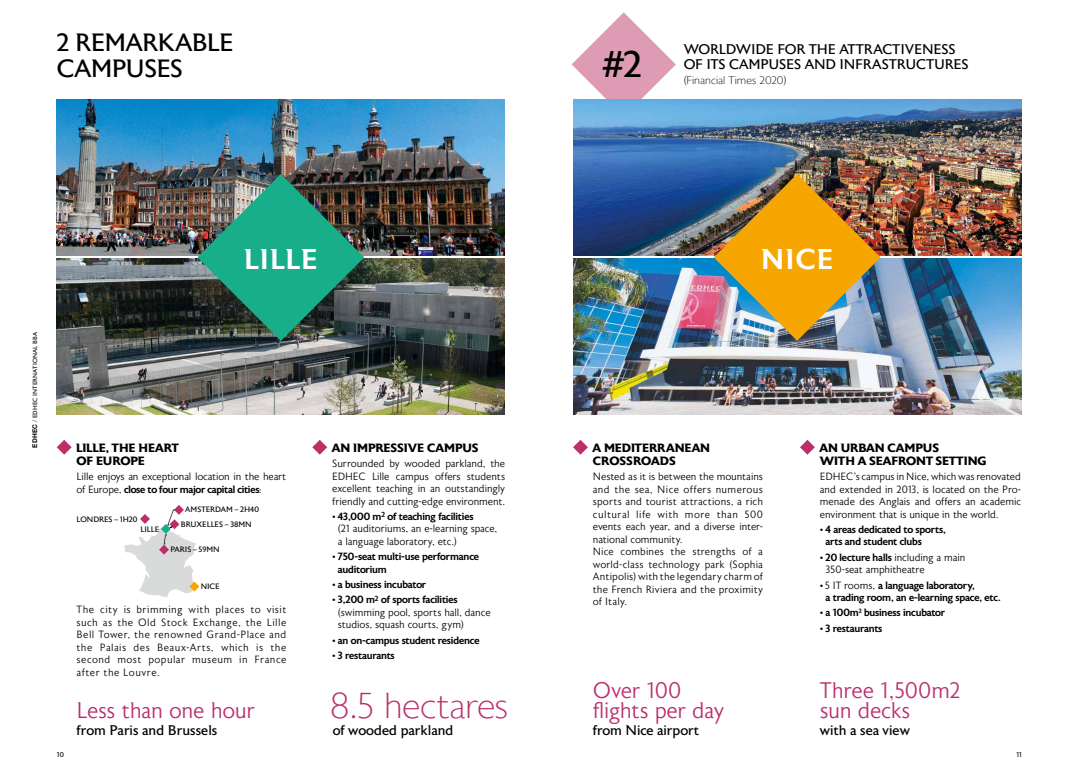
<style>
.page{position:relative;width:1078px;height:780px;background:#fff}
.page>*{position:absolute;margin:0;border:0;box-sizing:border-box;transform-origin:0 0}
.t1{font:37px "Astoria";color:#000}
.t2{font:200 36px "Astoria";color:#bb2f6b}
.t3{font:500 28.6px "Astoria";letter-spacing:.02em;color:#fff}
.t4{font:25px/26px "Astoria";letter-spacing:-.03em;color:#000}
.t5{font:300 22.5px/19.8px "Astoria";letter-spacing:-.03em;color:#bb2f6b}
.t6{font:14px/15px "Astoria";color:#000}
.t7{font:700 12px/13px "Astoria";letter-spacing:-.005em;color:#000}
.t8{font:200 11px "Astoria";color:#000}
.t9{font:300 10.5px/12.5px "Astoria";letter-spacing:-.01em;color:#000}
.t10{font:500 10.5px/12.5px "Astoria";letter-spacing:-.02em;color:#000}
.t11{font:300 10.5px/12.5px "Astoria";letter-spacing:-.03em;color:#000}
.t12{font:7.8px "Astoria";letter-spacing:-.01em;color:#000}
.t13{font:7px "Astoria";color:#000}
.t14{font:6px "Astoria";letter-spacing:.015em;color:#000}
.s1{font-family:"Helvetica Neue LT Std";font-weight:700;font-size:6.5px}
.s2{font-family:"Helvetica Neue";font-weight:300;font-size:6.5px}
.s3{font-weight:500}
.s4{font-weight:300}
</style>
<div class="page">
<svg style="left:312px;top:440px;width:15px;height:14px"></svg>
<svg style="left:57px;top:440px;width:15px;height:14px"></svg>
<svg style="left:573px;top:440px;width:14px;height:14px"></svg>
<svg style="left:800px;top:440px;width:14px;height:14px"></svg>
<svg style="left:571px;top:12px;width:104px;height:88px"></svg>
<img style="left:57px;top:259px;width:448px;height:156px">
<img style="left:573px;top:259px;width:447px;height:156px">
<img style="left:57px;top:100px;width:448px;height:156px">
<img style="left:573px;top:100px;width:447px;height:156px">
<img style="left:197px;top:174px;width:167px;height:167px">
<img style="left:713px;top:174px;width:167px;height:167px">
<svg style="left:124px;top:505px;width:75px;height:92px"></svg>
<h3 class="t4" style="left:57px;top:30px;width:176px">2 REMARKABLE<br>CAMPUSES</h3>
<h1 class="t1" style="left:601px;top:44px;width:42px">#2</h1>
<h3 class="t6" style="left:683px;top:42px;width:286px">WORLDWIDE FOR THE ATTRACTIVENESS<br>OF ITS CAMPUSES AND INFRASTRUCTURES</h3>
<p class="t8" style="left:683px;top:74px;width:104px">(Financial Times 2020)</p>
<h3 class="t3" style="left:244px;top:243px;width:75px">LILLE</h3>
<h3 class="t3" style="left:760px;top:243px;width:54px">nice</h3>
<p class="t14" style="left:32px;top:448px;width:117px;rotate:-90deg"><span class="s1">EDHEC</span> <span class="s2">/</span> EDHEC INTERNATIONAL BBA</p>
<p class="t13" style="left:57px;top:751px;width:9px">10</p>
<p class="t7" style="left:76px;top:441px;width:104px">LILLE, THE HEART<br>OF EUROPE</p>
<p class="t11" style="left:77px;top:470px;width:211px">Lille enjoys an exceptional location in the heart of Europe, <span class="s3">close to four major capital cities</span>:</p>
<p class="t12" style="left:77px;top:514px;width:62px">LONDRES – 1H 20</p>
<p class="t12" style="left:140px;top:524px;width:5px">LILL</p>
<p class="t12" style="left:155px;top:524px;width:6px">E</p>
<p class="t12" style="left:185px;top:505px;width:75px">AMSTERDAM – 2H 40</p>
<p class="t12" style="left:181px;top:520px;width:72px">BRUXELLES – 38MN</p>
<p class="t12" style="left:170px;top:545px;width:51px">PARIS – 59MN</p>
<p class="t12" style="left:201px;top:582px;width:15px">NICE</p>
<p class="t9" style="left:77px;top:603px;width:211px;text-align:justify">The city is brimming with places to visit such as the Old Stock Exchange, the Lille Bell Tower, the renowned Grand-Place and the Palais des Beaux-Arts, which is the second most popular museum in France after the Louvre.</p>
<h3 class="t5" style="left:77px;top:700px;width:180px">Less than one hour</h3>
<h3 class="t6" style="left:77px;top:722px;width:142px">FROM PARIS AND BRUSSELS</h3>
<p class="t7" style="left:332px;top:441px;width:148px">AN IMPRESSIVE CAMPUS</p>
<p class="t9" style="left:332px;top:457px;width:174px;text-align:justify">Surrounded by wooded parkland, the EDHEC Lille campus offers students excellent teaching in an outstandingly friendly and cutting-edge environment.</p>
<p class="t9" style="left:338px;top:510px;width:161px;text-indent:-6px"><span class="s3">• 43,000 m</span><sup>2</sup> <span class="s3">of teaching facilities<br></span>(21 auditoriums, an e-learning space, a language laboratory, etc.)</p>
<p class="t10" style="left:338px;top:550px;width:143px;text-indent:-6px">• 750-seat multi-use performance auditorium</p>
<p class="t10" style="left:332px;top:578px;width:96px">• a business incubator</p>
<p class="t9" style="left:338px;top:594px;width:154px;text-indent:-6px"><span class="s3">• 3,200 m</span><sup>2</sup> <span class="s3">of sports facilities </span>(swimming pool, sports hall, dance studios, squash courts, gym)</p>
<p class="t10" style="left:332px;top:634px;width:149px">• an on-campus student residence</p>
<p class="t10" style="left:332px;top:649px;width:64px">• 3 restaurants</p>
<h2 class="t2" style="left:329px;top:686px;width:181px">8.5 hectares</h2>
<h3 class="t6" style="left:333px;top:722px;width:122px">OF WOODED PARKLAND</h3>
<p class="t7" style="left:592px;top:441px;width:119px">A MEDITERRANEAN<br>CROSSROADS</p>
<p class="t9" style="left:592px;top:470px;width:172px">Nested as it is between the mountains and the sea, Nice offers numerous sports and tourist attractions, a rich cultural life with more than 500 events each year, and a diverse inter&shy;national community.<br>Nice combines the strengths of a world-class technology park (Sophia<br>Antipolis) with the legendary charm of the French Riviera and the proximity of Italy.</p>
<h3 class="t5" style="left:592px;top:681px;width:133px">Over 100 flights per day</h3>
<h3 class="t6" style="left:592px;top:722px;width:108px">FROM NICE AIRPORT</h3>
<p class="t7" style="left:819px;top:441px;width:168px">AN URBAN CAMPUS<br>WITH A SEAFRONT SETTING</p>
<p class="t9" style="left:819px;top:470px;width:203px;text-align:justify">EDHEC’s campus in Nice, which was renovated and extended in 2013, is located on the Pro&shy;menade des Anglais and offers an academic environment that is unique in the world.</p>
<p class="t10" style="left:825px;top:523px;width:122px;text-indent:-6px">• 4 areas dedicated to sports, arts and student clubs</p>
<p class="t9" style="left:825px;top:551px;width:141px;text-indent:-6px"><span class="s3">• 20 lecture halls</span> including a main<br>350-seat amphitheatre</p>
<p class="t10" style="left:825px;top:579px;width:177px;text-indent:-6px">• <span class="s4">5 IT rooms,</span> a language laboratory,<br>a trading room, an e-learning space, etc.</p>
<p class="t10" style="left:819px;top:606px;width:127px">• a 100m² business incubator</p>
<p class="t10" style="left:819px;top:622px;width:64px">• 3 restaurants</p>
<h3 class="t5" style="left:819px;top:681px;width:143px">Three 1,500m2 sun decks</h3>
<h3 class="t6" style="left:819px;top:722px;width:91px">WITH A SEA VIEW</h3>
<p class="t13" style="left:1016px;top:751px;width:7px">11</p>
</div>
